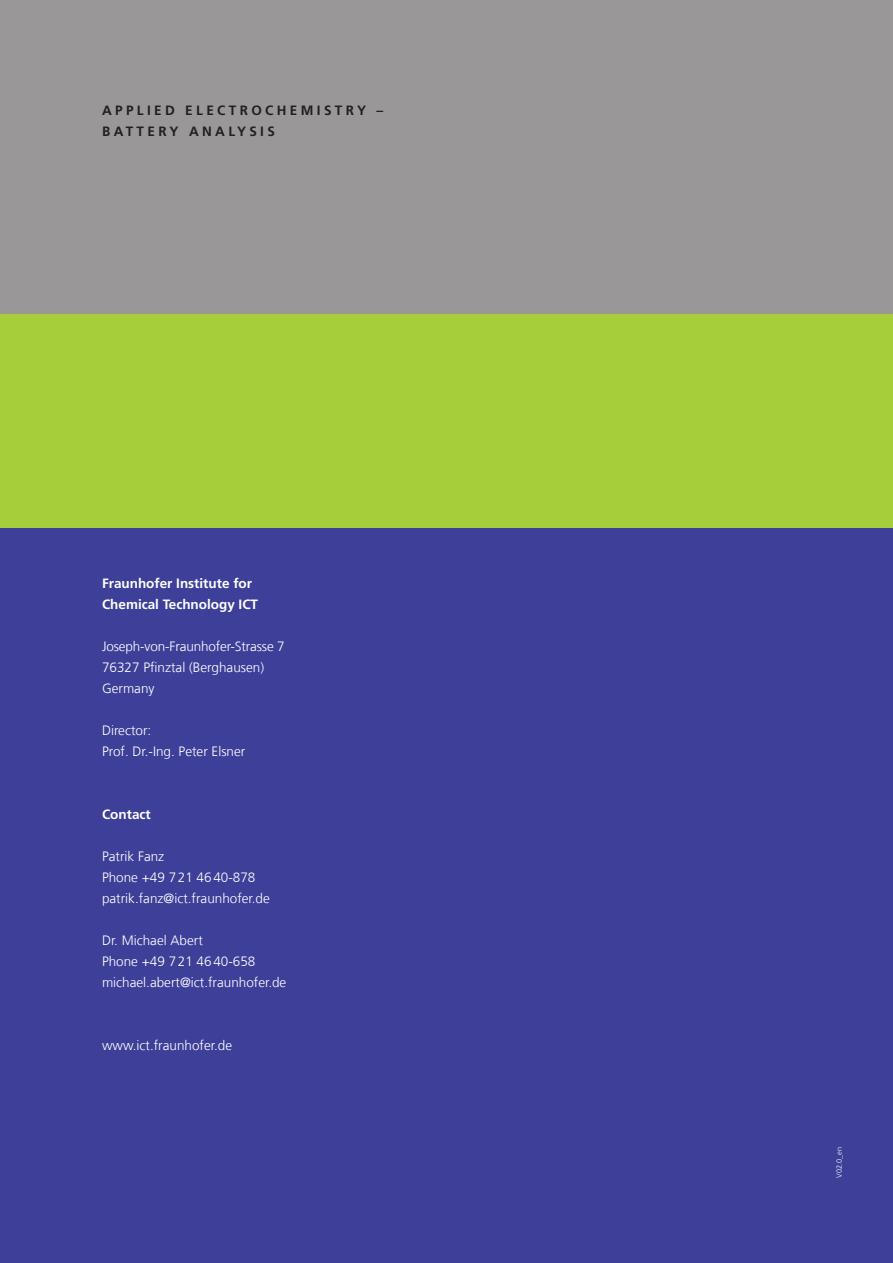
<style>
.page{position:relative;width:893px;height:1263px;background:#fff}
.page>*{position:absolute;margin:0;border:0;box-sizing:border-box;transform-origin:0 0}
.t1{font:300 13.5px/21px "Frutiger LT Com";color:#fff}
.t2{font:700 13.5px/21px "Frutiger LT Com";color:#fff}
.t3{font:700 13.5px/21px "Frutiger LT Com";letter-spacing:.25em;color:#231f20}
.t4{font:300 7.5px "Frutiger LT Com";color:#fff}
</style>
<div class="page">
<div style="left:0;top:0;width:893px;height:315px;background:#999798"></div>
<div style="left:0;top:528px;width:893px;height:735px;background:#3e3f99"></div>
<div style="left:0;top:315px;width:893px;height:213px;background:#a6ce39"></div>
<p class="t3" style="left:102px;top:100px;width:283px">APPLIED ELECTROCHEMISTRY –<br>BATTERY ANALYSIS</p>
<p class="t2" style="left:102px;top:573px;width:158px">Fraunhofer Institute for<br>Chemical Technology ICT</p>
<p class="t1" style="left:102px;top:636px;width:184px">Joseph-von-Fraunhofer-Strasse 7<br>76327 Pfinztal (Berghausen)<br>Germany</p>
<p class="t1" style="left:102px;top:720px;width:145px">Director:<br>Prof. Dr.-Ing. Peter Elsner</p>
<p class="t2" style="left:102px;top:804px;width:50px">Contact</p>
<p class="t1" style="left:102px;top:846px;width:169px">Patrik Fanz<br>Phone +49 721 4640-878 patrik.fanz@ict.fraunhofer.de</p>
<p class="t1" style="left:102px;top:930px;width:186px">Dr. Michael Abert<br>Phone +49 721 4640-658 michael.abert@ict.fraunhofer.de</p>
<p class="t1" style="left:102px;top:1035px;width:132px">www.ict.fraunhofer.de</p>
<p class="t4" style="left:835px;top:1178px;width:32px;rotate:-90deg">V02.0_en</p>
</div>
